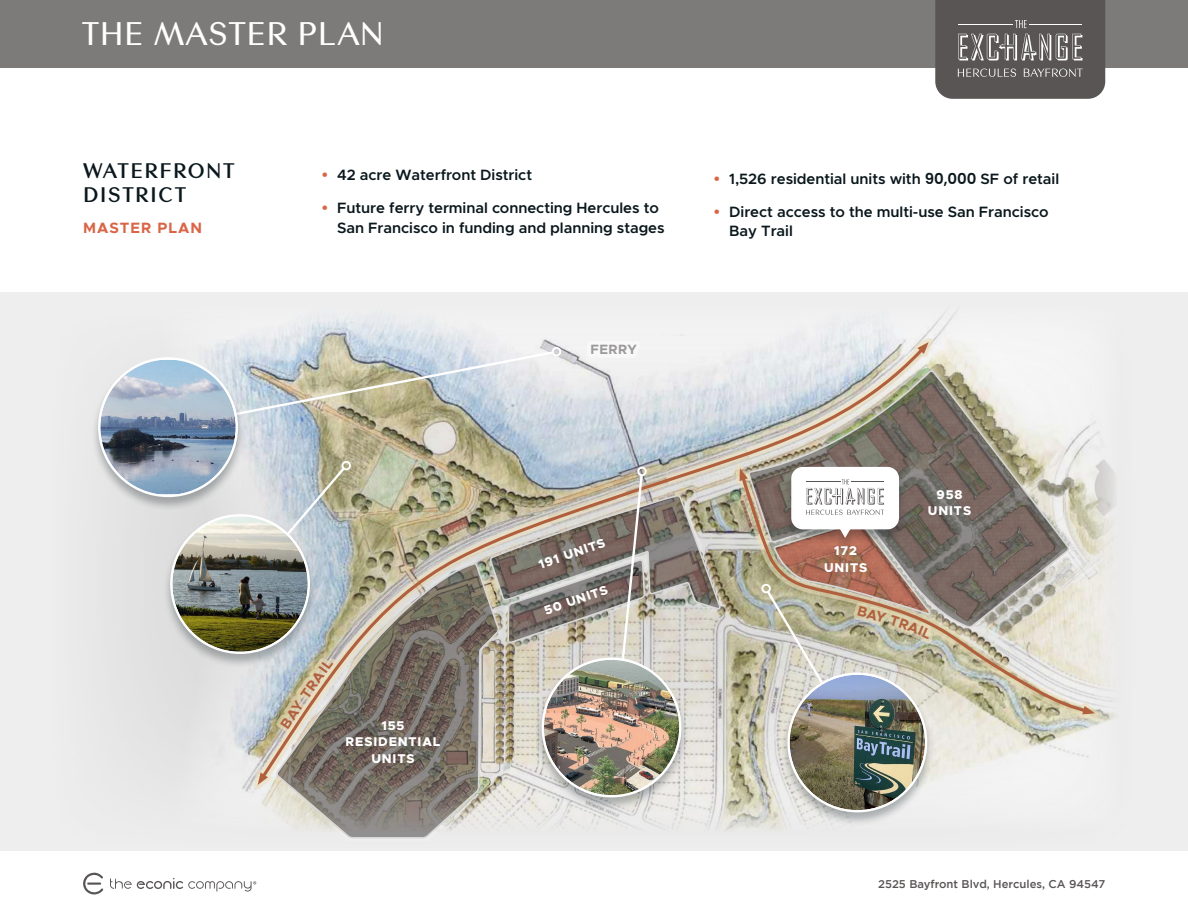
<style>
.page{position:relative;width:1188px;height:918px;background:#fff}
.page>*{position:absolute;margin:0;border:0;box-sizing:border-box;transform-origin:0 0}
.t1{font:500 33px "Contax Sans 65";letter-spacing:.01em;color:#fff}
.t2{font:700 21px/24px "Contax Sans 75";letter-spacing:.07em;color:#0a171c}
.t3{font:18px "Minion Pro";color:#231f20}
.t4{font:600 15px/19.5px "Metropolis";letter-spacing:-.005em;color:#0a171c}
.t5{font:700 15px "Metropolis";letter-spacing:.07em;color:#d96546}
.t6{font:700 13.5px "Metropolis";letter-spacing:.03em;color:#9b9999}
.t7{font:800 12.75px/16.5px "Metropolis";letter-spacing:.07em;color:#fff;text-align:center}
.t8{font:500 11.25px "Gotham";color:#595555}
.s1{font-family:"Gotham";font-weight:700;color:#d96546}
.s2{font-family:"Poppins"}
</style>
<div class="page">
<div style="left:0;top:292px;width:1188px;height:558px;background:#eee"></div>
<svg style="left:120px;top:313px;width:996px;height:518px"></svg>
<div style="left:0;top:0;width:1188px;height:68px;background:#7d7a7a"></div>
<svg style="left:935px;top:0;width:170px;height:99px;background:#676363"></svg>
<svg style="left:83px;top:872px;width:20px;height:22px"></svg>
<svg style="left:110px;top:878px;width:146px;height:14px"></svg>
<svg style="left:165px;top:350px;width:89px;height:80px"></svg>
<svg style="left:238px;top:465px;width:16px;height:49px"></svg>
<svg style="left:932px;top:370px;width:139px;height:95px"></svg>
<div style="left:736px;top:465px;width:363px;height:253px;background:#eddeba;opacity:.6"></div>
<svg style="left:932px;top:473px;width:158px;height:242px;background:#aea79b"></svg>
<svg style="left:1082px;top:706px;width:13px;height:8px"></svg>
<svg style="left:507px;top:789px;width:138px;height:62px"></svg>
<div style="left:271px;top:558px;width:233px;height:286px;background:#ececec"></div>
<svg style="left:275px;top:331px;width:225px;height:507px"></svg>
<div style="left:254px;top:338px;width:678px;height:451px;background:#eddeba;opacity:.6"></div>
<img style="left:258px;top:344px;width:669px;height:438px">
<svg style="left:258px;top:772px;width:10px;height:13px"></svg>
<svg style="left:917px;top:342px;width:12px;height:12px"></svg>
<div style="left:276px;top:658px;width:61px;height:75px;background:#eddeba;opacity:.6"></div>
<img style="left:490px;top:473px;width:232px;height:271px">
<div style="left:637px;top:467px;width:10px;height:9px;border:2px solid #fff;border-radius:50%"></div>
<div style="left:91px;top:357px;width:155px;height:155px;background:#0a171c;opacity:.3"></div>
<img style="left:100px;top:360px;width:136px;height:134px">
<div style="left:163px;top:514px;width:155px;height:155px;background:#0a171c;opacity:.3"></div>
<img style="left:172px;top:516px;width:136px;height:136px;border-radius:67px">
<div style="left:780px;top:672px;width:155px;height:155px;background:#0a171c;opacity:.3"></div>
<img style="left:790px;top:675px;width:135px;height:135px;border-radius:68px">
<div style="left:534px;top:657px;width:155px;height:155px;background:#0a171c;opacity:.3"></div>
<img style="left:544px;top:660px;width:135px;height:135px;border-radius:66px">
<svg style="left:280px;top:658px;width:54px;height:71px;background:#c1baa9"></svg>
<img style="left:765px;top:466px;width:167px;height:275px">
<p class="t1" style="left:82px;top:13px;width:304px">THE MASTER PLAN</p>
<p class="t2" style="left:83px;top:158px;width:153px">WATERFRONT<br>DISTRICT</p>
<p class="t5" style="left:83px;top:218px;width:120px">MASTER PLAN</p>
<p class="t4" style="left:321px;top:165px;width:213px"><span class="s1">•</span> 42 acre Waterfront District</p>
<p class="t4" style="left:337px;top:198px;width:329px;text-indent:-16px"><span class="s1">•</span> Future ferry terminal connecting Hercules to<br>San Francisco in funding and planning stages</p>
<p class="t6" style="left:591px;top:341px;width:48px">FERRY</p>
<p class="t4" style="left:713px;top:169px;width:348px"><span class="s1">•</span> 1,526 residential units with <span class="s2">90,000</span> SF of retail</p>
<p class="t4" style="left:729px;top:202px;width:321px;text-indent:-16px"><span class="s1">•</span> Direct access to the multi-use San Francisco<br>Bay Trail</p>
<p class="t7" style="left:381px;top:717px;width:25px">155</p>
<p class="t7" style="left:346px;top:734px;width:96px">RESIDENTIAL</p>
<p class="t7" style="left:371px;top:750px;width:45px">UNITS</p>
<p class="t7" style="left:536px;top:557px;width:71px;rotate:-19deg">191 UNITS</p>
<p class="t7" style="left:542px;top:603px;width:68px;rotate:-19deg">50 UNITS</p>
<p class="t3" style="left:632px;top:559px;width:9px">z</p>
<p class="t7" style="left:824px;top:543px;width:45px">172<br>UNITS</p>
<p class="t7" style="left:928px;top:486px;width:45px">958<br>UNITS</p>
<p class="t8" style="left:878px;top:877px;width:228px">2525 Bayfront Blvd, Hercules, CA 94547</p>
</div>
